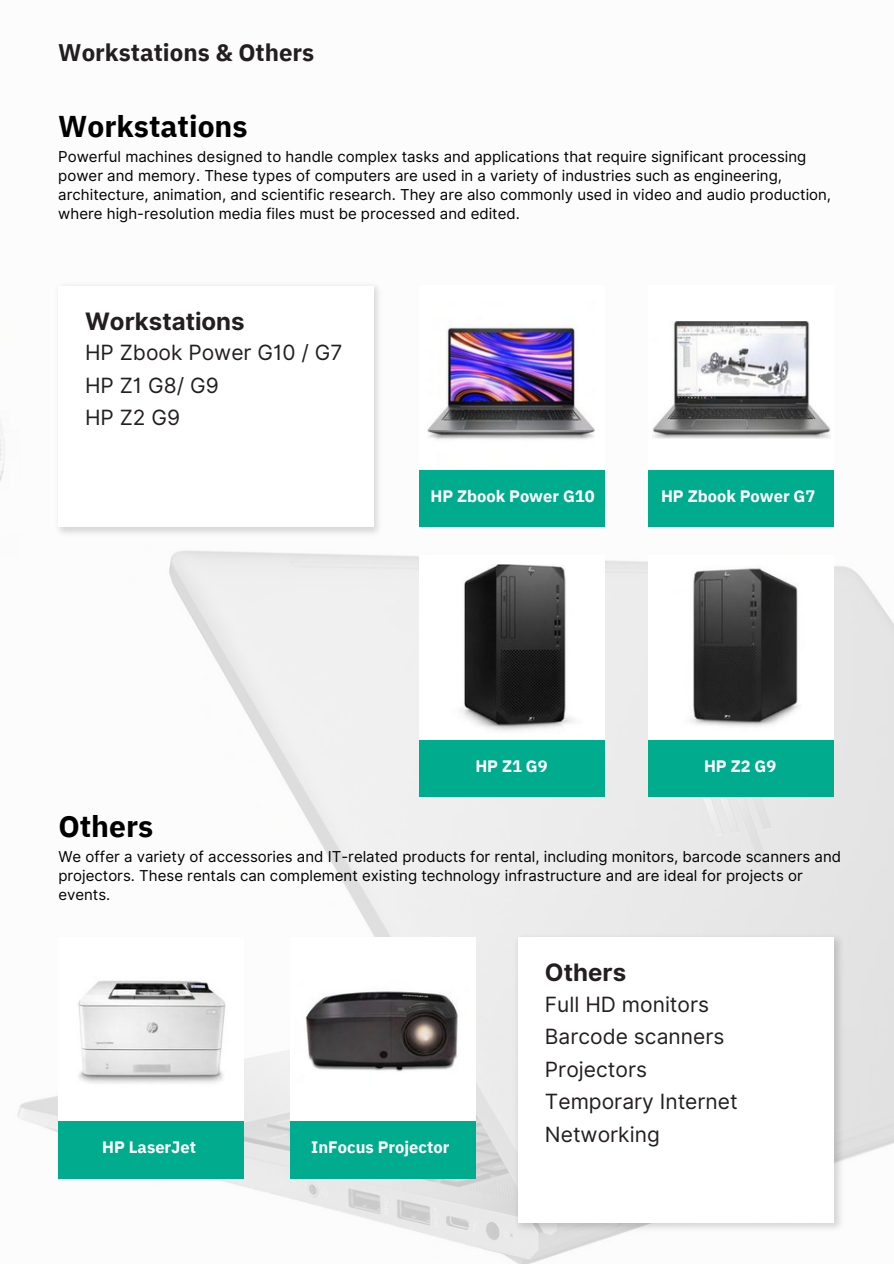
<style>
.page{position:relative;width:894px;height:1264px;background:#fff}
.page>*{position:absolute;margin:0;border:0;box-sizing:border-box;transform-origin:0 0}
.t1{font:700 30px "IBM Plex Sans";color:#000}
.t2{font:700 24px "IBM Plex Sans";color:#231f20}
.t3{font:700 24px "Inter";color:#231f20}
.t4{font:21px/32.7px "Inter";color:#231f20}
.t5{font:700 16.5px "IBM Plex Sans";color:#fff}
.t6{font:15px/19.2px "Inter";color:#000}
</style>
<div class="page">
<img style="left:0;top:434px;width:893px;height:829px">
<img style="left:52px;top:285px;width:334px;height:255px">
<div style="left:58px;top:286px;width:315px;height:241px;background:#fff"></div>
<div style="left:419px;top:286px;width:185px;height:185px;background:#fff"></div>
<div style="left:419px;top:470px;width:185px;height:57px;background:#00ab8e"></div>
<div style="left:419px;top:556px;width:185px;height:184px;background:#fff"></div>
<div style="left:419px;top:740px;width:185px;height:56px;background:#00ab8e"></div>
<div style="left:648px;top:286px;width:185px;height:185px;background:#fff"></div>
<div style="left:648px;top:470px;width:185px;height:57px;background:#00ab8e"></div>
<div style="left:648px;top:556px;width:185px;height:184px;background:#fff"></div>
<div style="left:648px;top:740px;width:185px;height:56px;background:#00ab8e"></div>
<img style="left:652px;top:321px;width:178px;height:117px">
<img style="left:428px;top:324px;width:166px;height:116px">
<img style="left:460px;top:564px;width:114px;height:167px">
<img style="left:690px;top:568px;width:109px;height:159px">
<img style="left:511px;top:930px;width:336px;height:305px">
<div style="left:59px;top:937px;width:185px;height:185px;background:#fff"></div>
<div style="left:59px;top:1121px;width:185px;height:57px;background:#00ab8e"></div>
<div style="left:290px;top:937px;width:185px;height:185px;background:#fff"></div>
<div style="left:290px;top:1121px;width:185px;height:57px;background:#00ab8e"></div>
<div style="left:518px;top:937px;width:315px;height:285px;background:#fff"></div>
<img style="left:78px;top:980px;width:148px;height:104px">
<img style="left:305px;top:991px;width:153px;height:81px">
<p class="t2" style="left:58px;top:36px;width:257px">Workstations &amp; Others</p>
<h4 class="t1" style="left:58px;top:106px;width:191px">Workstations</h4>
<h4 class="t6" style="left:58px;top:147px;width:774px">Powerful machines designed to handle complex tasks and applications that require significant processing power and memory. These types of computers are used in a variety of industries such as engineering, architecture, animation, and scientific research. They are also commonly used in video and audio production, where high-resolution media files must be processed and edited.</h4>
<p class="t3" style="left:85px;top:307px;width:161px">Workstations</p>
<p class="t4" style="left:85px;top:336px;width:259px">HP Zbook Power G10 / G7<br>HP Z1 G8/ G9<br>HP Z2 G9</p>
<h3 class="t5" style="left:430px;top:485px;width:166px">HP Zbook Power G10</h3>
<p class="t5" style="left:660px;top:485px;width:156px">HP Zbook Power G7</p>
<p class="t5" style="left:475px;top:755px;width:74px">HP Z1 G9</p>
<p class="t5" style="left:703px;top:755px;width:74px">HP Z2 G9</p>
<h2 class="t1" style="left:58px;top:806px;width:96px">Others</h2>
<p class="t6" style="left:58px;top:847px;width:784px">We offer a variety of accessories and IT-related products for rental, including monitors, barcode scanners and projectors. These rentals can complement existing technology infrastructure and are ideal for projects or events.</p>
<p class="t5" style="left:102px;top:1136px;width:95px">HP LaserJet</p>
<h3 class="t5" style="left:311px;top:1136px;width:140px">InFocus Projector</h3>
<h4 class="t3" style="left:545px;top:958px;width:83px">Others</h4>
<h4 class="t4" style="left:545px;top:987px;width:194px">Full HD monitors<br>Barcode scanners<br>Projectors<br>Temporary Internet<br>Networking</h4>
</div>
